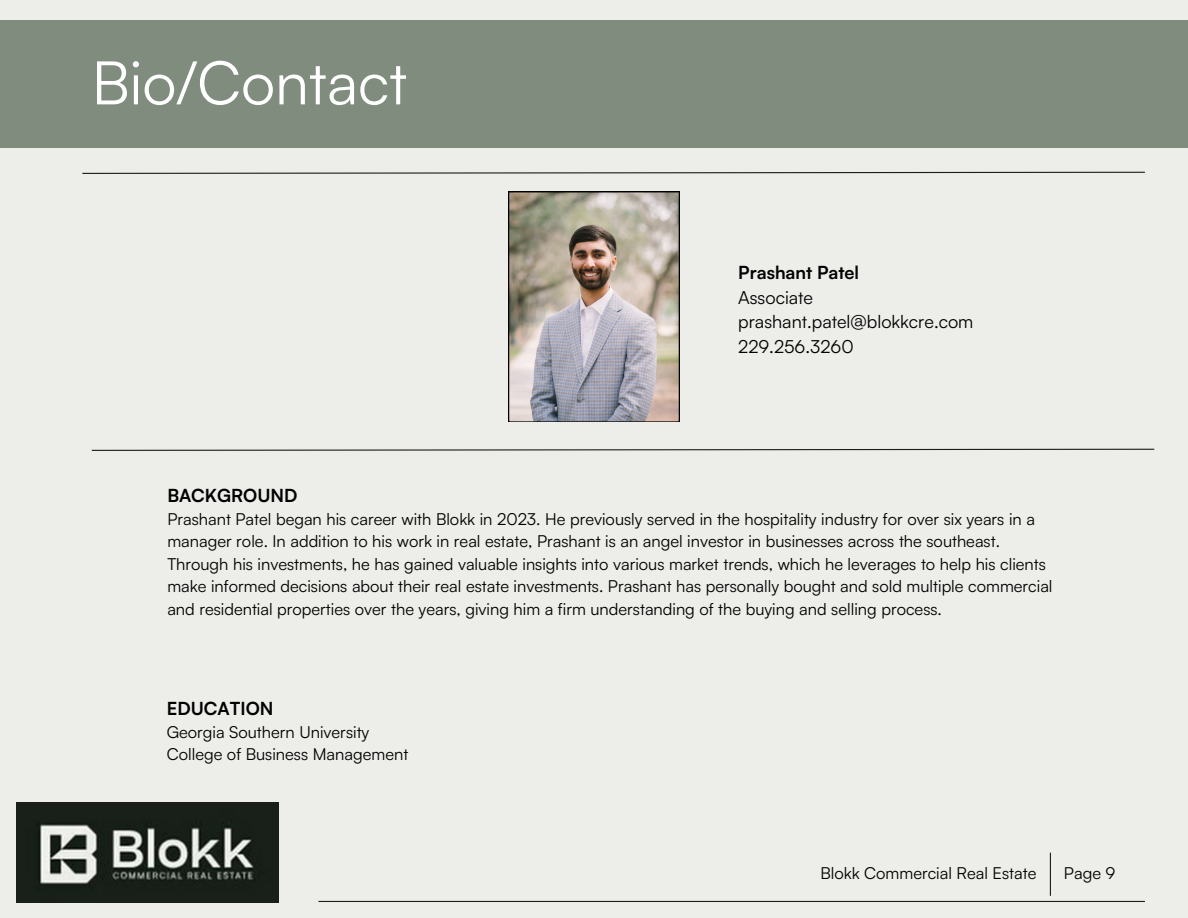
<style>
.page{position:relative;width:1188px;height:918px;background:#edeee9}
.page>*{position:absolute;margin:0;border:0;box-sizing:border-box;transform-origin:0 0}
.t1{font:60px "Satoshi";color:#fff}
.t2{font:18px "Satoshi";color:#000}
.t3{font:700 18px "Satoshi";color:#000}
.t4{font:16.5px/22.5px "Satoshi";color:#000}
</style>
<div class="page">
<div style="left:0;top:20px;width:1188px;height:128px;background:#7f8c7e"></div>
<img style="left:16px;top:803px;width:262px;height:100px">
<hr style="left:318px;top:901px;width:827px;height:1px;background:#191e19">
<hr style="left:1050px;top:853px;width:1px;height:43px;background:#191e19">
<svg style="left:82px;top:171px;width:1063px;height:3px"></svg>
<svg style="left:91px;top:448px;width:1064px;height:3px"></svg>
<img style="left:508px;top:191px;width:172px;height:231px">
<p class="t1" style="left:92px;top:44px;width:317px">Bio/Contact</p>
<p class="t3" style="left:738px;top:261px;width:122px">Prashant Patel</p>
<p class="t2" style="left:738px;top:285px;width:76px">Associate</p>
<p class="t2" style="left:738px;top:310px;width:237px">prashant.patel@blokkcre.com</p>
<p class="t2" style="left:738px;top:335px;width:117px">229.256.3260</p>
<p class="t3" style="left:167px;top:484px;width:132px">BACKGROUND</p>
<p class="t4" style="left:167px;top:507px;width:887px">Prashant Patel began his career with Blokk in 2023. He previously served in the hospitality industry for over six years in a manager role. In addition to his work in real estate, Prashant is an angel investor in businesses across the southeast.<br>Through his investments, he has gained valuable insights into various market trends, which he leverages to help his clients make informed decisions about their real estate investments. Prashant has personally bought and sold multiple commercial and residential properties over the years, giving him a firm understanding of the buying and selling process.</p>
<p class="t3" style="left:167px;top:697px;width:108px">EDUCATION</p>
<p class="t4" style="left:167px;top:720px;width:204px">Georgia Southern University</p>
<p class="t4" style="left:167px;top:743px;width:243px">College of Business Management</p>
<p class="t4" style="left:820px;top:861px;width:218px">Blokk Commercial Real Estate</p>
<p class="t4" style="left:1064px;top:861px;width:53px">Page 9</p>
</div>
